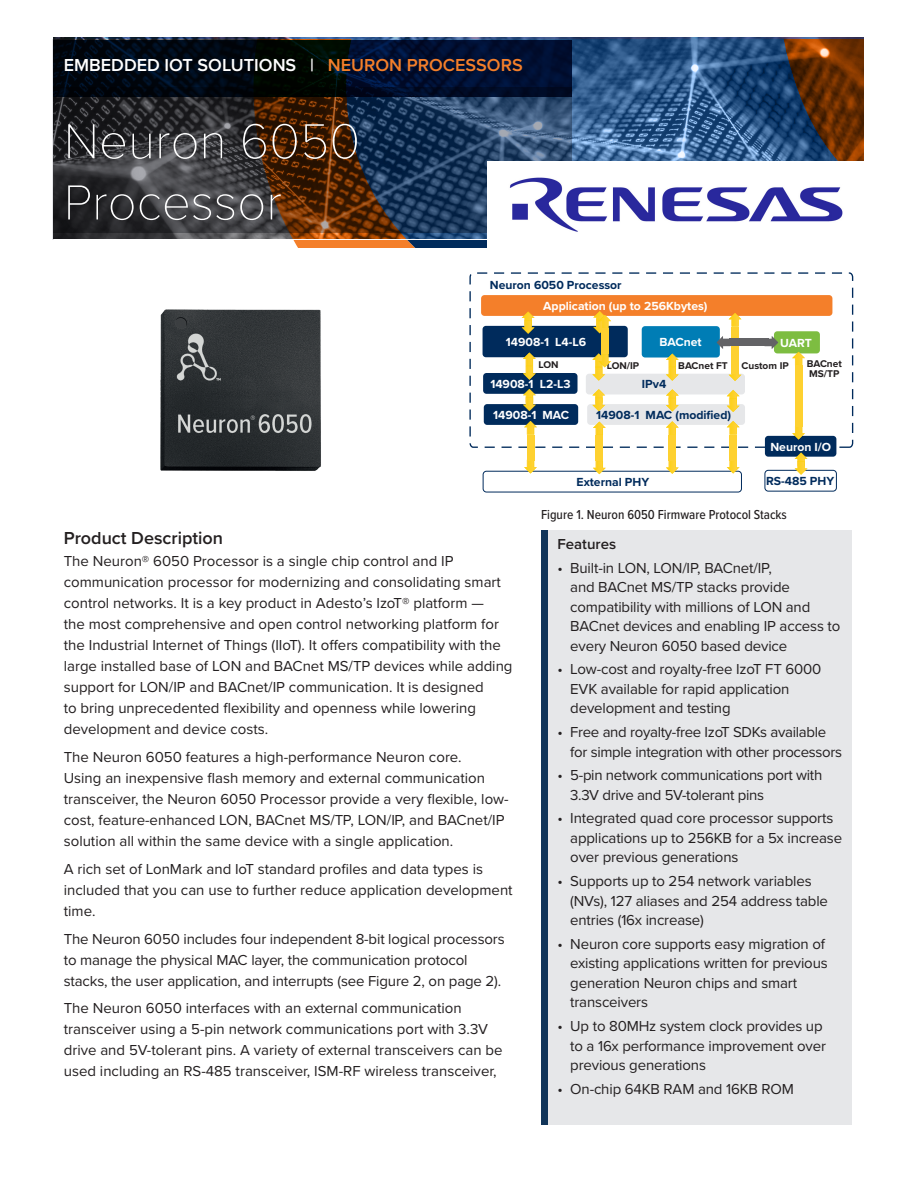
<style>
.page{position:relative;width:918px;height:1188px;background:#fff}
.page>*{position:absolute;margin:0;border:0;box-sizing:border-box;transform-origin:0 0}
.t1{font:100 51px/61.2px "Proxima Nova T";color:#fff}
.t2{font:600 18px "Proxima Nova";color:#fff}
.t3{font:600 18px "Proxima Nova";color:#231f20}
.t4{font:15px/21px "Proxima Nova";color:#231f20}
.t5{font:15px/19.5px "Proxima Nova";letter-spacing:-.02em;color:#231f20}
.t6{font:600 15px "Proxima Nova";color:#231f20}
.t7{font:500 13.5px "Proxima Nova Cond";color:#231f20}
.t8{font:700 12.15px "Proxima Nova";color:#fff}
.t9{font:700 12.15px "Proxima Nova";color:#002b5c}
.t10{font:700 10.2px/10.2px "Proxima Nova";color:#231f20}
.s1{color:#f47f2a}
</style>
<div class="page">
<svg style="left:346px;top:39px;width:247px;height:209px;background:#516179"></svg>
<svg style="left:593px;top:39px;width:271px;height:122px;background:#3e516d"></svg>
<svg style="left:53px;top:40px;width:518px;height:47px;background:#000b1e"></svg>
<svg style="left:53px;top:87px;width:518px;height:145px;background:#31323a"></svg>
<div style="left:541px;top:530px;width:311px;height:594px;background:#e6e7e9"></div>
<div style="left:541px;top:530px;width:6px;height:594px;background:#103459"></div>
<svg style="left:469px;top:272px;width:385px;height:177px"></svg>
<div style="left:642px;top:326px;width:78px;height:32px;background:#007db5;border-radius:3px"></div>
<div style="left:481px;top:295px;width:351px;height:21px;background:#f47f2a;border-radius:3px"></div>
<div style="left:483px;top:326px;width:145px;height:31px;background:#002b5c;border-radius:3px"></div>
<div style="left:774px;top:331px;width:46px;height:22px;background:#7dbd41;border-radius:3px"></div>
<div style="left:586px;top:374px;width:159px;height:20px;background:#e6e7e9;border-radius:3px"></div>
<div style="left:483px;top:373px;width:95px;height:21px;background:#002b5c;border-radius:3px"></div>
<div style="left:484px;top:404px;width:94px;height:21px;background:#002b5c;border-radius:3px"></div>
<div style="left:587px;top:404px;width:158px;height:21px;background:#e6e7e9;border-radius:3px"></div>
<div style="left:765px;top:436px;width:71px;height:21px;background:#002b5c;border-radius:3px"></div>
<div style="left:765px;top:470px;width:72px;height:21px;border:1px solid #002b5c;border-radius:3px"></div>
<div style="left:483px;top:471px;width:259px;height:21px;border:1px solid #002b5c;border-radius:3px"></div>
<svg style="left:523px;top:353px;width:13px;height:27px"></svg>
<svg style="left:727px;top:421px;width:13px;height:14px"></svg>
<svg style="left:727px;top:460px;width:13px;height:14px"></svg>
<div style="left:730px;top:435px;width:7px;height:26px;background:#fed130"></div>
<svg style="left:523px;top:389px;width:13px;height:22px"></svg>
<svg style="left:522px;top:312px;width:13px;height:22px"></svg>
<svg style="left:592px;top:389px;width:13px;height:22px"></svg>
<svg style="left:666px;top:354px;width:13px;height:27px"></svg>
<svg style="left:666px;top:389px;width:13px;height:22px"></svg>
<svg style="left:795px;top:453px;width:12px;height:22px"></svg>
<svg style="left:792px;top:352px;width:13px;height:14px"></svg>
<svg style="left:792px;top:426px;width:13px;height:14px"></svg>
<div style="left:795px;top:365px;width:7px;height:62px;background:#fed130"></div>
<svg style="left:729px;top:367px;width:12px;height:14px"></svg>
<svg style="left:729px;top:313px;width:12px;height:14px"></svg>
<div style="left:731px;top:327px;width:8px;height:47px;background:#fed130"></div>
<svg style="left:727px;top:390px;width:13px;height:22px"></svg>
<div style="left:729px;top:339px;width:39px;height:7px;background:#636366"></div>
<svg style="left:717px;top:336px;width:14px;height:13px"></svg>
<svg style="left:765px;top:336px;width:13px;height:13px"></svg>
<svg style="left:593px;top:311px;width:18px;height:22px"></svg>
<svg style="left:592px;top:353px;width:19px;height:28px"></svg>
<div style="left:601px;top:328px;width:7px;height:26px;background:#fed130"></div>
<svg style="left:524px;top:421px;width:13px;height:14px"></svg>
<svg style="left:524px;top:460px;width:13px;height:14px"></svg>
<div style="left:527px;top:435px;width:7px;height:26px;background:#fed130"></div>
<svg style="left:666px;top:421px;width:13px;height:14px"></svg>
<svg style="left:666px;top:460px;width:13px;height:14px"></svg>
<div style="left:669px;top:435px;width:7px;height:26px;background:#fed130"></div>
<svg style="left:593px;top:422px;width:13px;height:14px"></svg>
<svg style="left:593px;top:461px;width:13px;height:13px"></svg>
<div style="left:596px;top:435px;width:7px;height:26px;background:#fed130"></div>
<img style="left:160px;top:309px;width:161px;height:162px">
<img style="left:488px;top:162px;width:355px;height:85px">
<p class="t2" style="left:64px;top:51px;width:460px">EMBEDDED IOT SOLUTIONS | <span class="s1">NEURON PROCESSORS</span></p>
<h1 class="t1" style="left:64px;top:107px;width:298px">Neuron 6050<br>Processor</h1>
<p class="t9" style="left:490px;top:276px;width:133px">Neuron 6050 Processor</p>
<p class="t8" style="left:543px;top:297px;width:166px">Application (up to 256Kbytes)</p>
<p class="t8" style="left:506px;top:332px;width:82px">14908-1 L4-L6</p>
<p class="t8" style="left:659px;top:333px;width:44px">BACnet</p>
<p class="t8" style="left:780px;top:334px;width:33px">UART</p>
<p class="t10" style="left:538px;top:360px;width:22px">LON</p>
<p class="t10" style="left:607px;top:360px;width:34px">LON/IP</p>
<p class="t10" style="left:678px;top:360px;width:51px">BACnet FT</p>
<p class="t10" style="left:742px;top:361px;width:49px">Custom IP</p>
<p class="t8" style="left:490px;top:375px;width:82px">14908-1 L2-L3</p>
<p class="t9" style="left:642px;top:375px;width:26px">IPv4</p>
<p class="t8" style="left:493px;top:406px;width:78px">14908-1 MAC</p>
<p class="t9" style="left:596px;top:406px;width:136px">14908-1 MAC (modified)</p>
<p class="t10" style="left:807px;top:358px;width:37px">BACnet<br>MS/TP</p>
<p class="t8" style="left:770px;top:438px;width:62px">Neuron I/O</p>
<p class="t9" style="left:577px;top:473px;width:74px">External PHY</p>
<p class="t9" style="left:766px;top:472px;width:70px">RS-485 PHY</p>
<p class="t7" style="left:541px;top:505px;width:247px">Figure 1. Neuron 6050 Firmware Protocol Stacks</p>
<p class="t3" style="left:64px;top:524px;width:161px">Product Description</p>
<p class="t4" style="left:64px;top:550px;width:450px">The Neuron® 6050 Processor is a single chip control and IP communication processor for modernizing and consolidating smart control networks. It is a key product in Adesto’s IzoT® platform —<br>the most comprehensive and open control networking platform for the Industrial Internet of Things (IIoT). It offers compatibility with the large installed base of LON and BACnet MS/TP devices while adding support for LON/IP and BACnet/IP communication. It is designed<br>to bring unprecedented flexibility and openness while lowering development and device costs.</p>
<p class="t4" style="left:64px;top:746px;width:446px">The Neuron 6050 features a high-performance Neuron core.<br>Using an inexpensive flash memory and external communication transceiver, the Neuron 6050 Processor provide a very flexible, low&shy;cost, feature-enhanced LON, BACnet MS/TP, LON/IP, and BACnet/IP solution all within the same device with a single application.</p>
<p class="t4" style="left:64px;top:858px;width:450px">A rich set of LonMark and IoT standard profiles and data types is included that you can use to further reduce application development time.</p>
<p class="t4" style="left:64px;top:928px;width:442px">The Neuron 6050 includes four independent 8-bit logical processors to manage the physical MAC layer, the communication protocol stacks, the user application, and interrupts (see Figure 2, on page 2).</p>
<p class="t4" style="left:64px;top:997px;width:440px">The Neuron 6050 interfaces with an external communication transceiver using a 5-pin network communications port with 3.3V drive and 5V-tolerant pins. A variety of external transceivers can be used including an RS-485 transceiver, ISM-RF wireless transceiver,</p>
<p class="t6" style="left:558px;top:533px;width:60px">Features</p>
<p class="t4" style="left:570px;top:557px;width:272px;line-height:19.5px;text-indent:-13px">• Built-in LON, LON/IP, BACnet/IP,<br>and BACnet MS/TP stacks provide compatibility with millions of LON and BACnet devices and enabling IP access to every Neuron 6050 based device</p>
<p class="t4" style="left:570px;top:659px;width:253px;line-height:19.5px;text-indent:-13px">• Low-cost and royalty-free IzoT FT 6000<br>EVK available for rapid application development and testing</p>
<p class="t5" style="left:570px;top:722px;width:273px;text-indent:-13px">• Free and royalty-free IzoT SDKs available for simple integration with other processors</p>
<p class="t5" style="left:570px;top:765px;width:254px;text-indent:-13px">• 5-pin network communications port with<br>3.3V drive and 5V-tolerant pins</p>
<p class="t4" style="left:570px;top:808px;width:274px;line-height:19.5px;text-indent:-13px">• Integrated quad core processor supports applications up to 256KB for a 5x increase over previous generations</p>
<p class="t4" style="left:570px;top:871px;width:259px;line-height:19.5px;text-indent:-13px">• Supports up to 254 network variables (NVs), 127 aliases and 254 address table entries (16x increase)</p>
<p class="t4" style="left:570px;top:934px;width:259px;line-height:19.5px;text-indent:-13px">• Neuron core supports easy migration of existing applications written for previous generation Neuron chips and smart transceivers</p>
<p class="t4" style="left:570px;top:1016px;width:257px;line-height:19.5px;text-indent:-13px">• Up to 80MHz system clock provides up to a 16x performance improvement over previous generations</p>
<p class="t4" style="left:558px;top:1078px;width:238px">• On-chip 64KB RAM and 16KB ROM</p>
</div>
